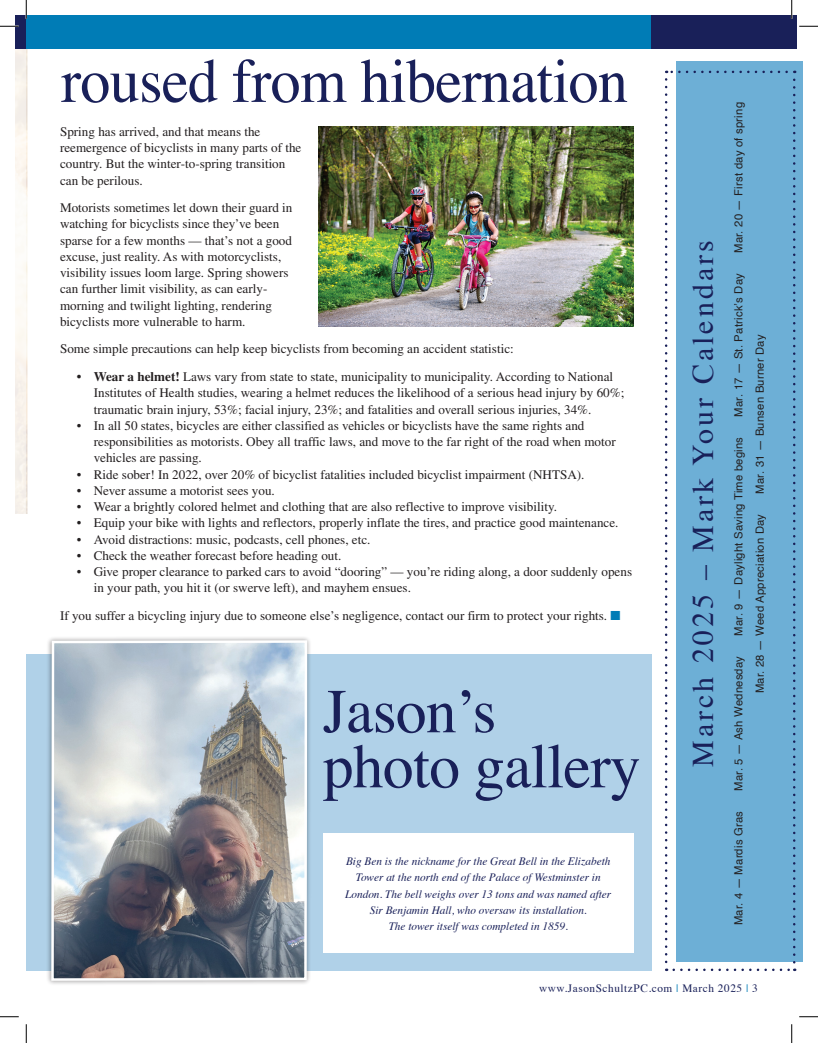
<style>
.page{position:relative;width:818px;height:1043px;background:#fff}
.page>*{position:absolute;margin:0;border:0;box-sizing:border-box;transform-origin:0 0}
.t1{font:62.5px "Times";letter-spacing:-.01em;color:#192059;scale:.96 1}
.t2{font:62.5px/55px "Times";letter-spacing:-.01em;color:#192059}
.t3{font:30px "Times";letter-spacing:.1em;color:#192059}
.t4{font:13.12px/16.2px "Times LT Std";color:#231f20}
.t5{font:italic 11.25px/16.2px "Times";color:#192059;text-align:center}
.t6{font:11.25px "Helvetica";letter-spacing:.02em;color:#231f20}
.t7{font:11.25px "Times";letter-spacing:.05em;color:#192059}
.s1{font-weight:700}
.s2{color:#007cb6}
</style>
<div class="page">
<div style="left:15px;top:15px;width:11px;height:34px;background:#192059"></div>
<img style="left:318px;top:127px;width:315px;height:199px">
<div style="left:26px;top:15px;width:625px;height:34px;background:#007cb6"></div>
<div style="left:651px;top:15px;width:146px;height:34px;background:#192059"></div>
<div style="left:676px;top:61px;width:126px;height:900px;background:#6dafd6"></div>
<svg style="left:665px;top:79px;width:2px;height:892px"></svg>
<svg style="left:673px;top:968px;width:122px;height:3px"></svg>
<svg style="left:792px;top:71px;width:3px;height:891px"></svg>
<svg style="left:666px;top:71px;width:120px;height:2px"></svg>
<div style="left:26px;top:654px;width:625px;height:317px;background:#b0d1e8"></div>
<div style="left:46px;top:635px;width:266px;height:350px;background:#231f20;opacity:.4"></div>
<svg style="left:50px;top:639px;width:258px;height:343px;background:#9da2a8"></svg>
<div style="left:323px;top:833px;width:310px;height:120px;background:#fff"></div>
<svg style="left:0;top:25px;width:19px;height:2px"></svg>
<svg style="left:799px;top:25px;width:19px;height:2px"></svg>
<svg style="left:0;top:1016px;width:19px;height:1px"></svg>
<svg style="left:799px;top:1016px;width:19px;height:1px"></svg>
<svg style="left:25px;top:0;width:2px;height:19px"></svg>
<svg style="left:25px;top:1024px;width:2px;height:18px"></svg>
<svg style="left:790px;top:0;width:2px;height:19px"></svg>
<svg style="left:791px;top:1024px;width:1px;height:18px"></svg>
<h1 class="t1" style="left:61px;top:22px;width:592px">roused from hibernation</h1>
<p class="t4" style="left:60px;top:123px;width:243px">Spring has arrived, and that means the reemergence of bicyclists in many parts of the country. But the winter-to-spring transition can be perilous.</p>
<p class="t4" style="left:60px;top:199px;width:234px">Motorists sometimes let down their guard in watching for bicyclists since they’ve been sparse for a few months — that’s not a good excuse, just reality. As with motorcyclists, visibility issues loom large. Spring showers can further limit visibility, as can early&shy;morning and twilight lighting, rendering bicyclists more vulnerable to harm.</p>
<p class="t4" style="left:60px;top:341px;width:455px">Some simple precautions can help keep bicyclists from becoming an accident statistic:</p>
<p class="t4" style="left:94px;top:368px;width:532px;text-indent:-17px"><span class="s1">• Wear a helmet!</span> Laws vary from state to state, municipality to municipality. According to National<br>Institutes of Health studies, wearing a helmet reduces the likelihood of a serious head injury by 60%; traumatic brain injury, 53%; facial injury, 23%; and fatalities and overall serious injuries, 34%.</p>
<p class="t4" style="left:94px;top:417px;width:523px;text-indent:-17px">• In all 50 states, bicycles are either classified as vehicles or bicyclists have the same rights and responsibilities as motorists. Obey all traffic laws, and move to the far right of the road when motor vehicles are passing.</p>
<p class="t4" style="left:77px;top:466px;width:509px">• Ride sober! In 2022, over 20% of bicyclist fatalities included bicyclist impairment (NHTSA).</p>
<p class="t4" style="left:77px;top:482px;width:199px">• Never assume a motorist sees you.</p>
<p class="t4" style="left:77px;top:498px;width:481px">• Wear a brightly colored helmet and clothing that are also reflective to improve visibility.</p>
<p class="t4" style="left:77px;top:514px;width:543px">• Equip your bike with lights and reflectors, properly inflate the tires, and practice good maintenance.</p>
<p class="t4" style="left:77px;top:531px;width:295px">• Avoid distractions: music, podcasts, cell phones, etc.</p>
<p class="t4" style="left:77px;top:547px;width:266px">• Check the weather forecast before heading out.</p>
<p class="t4" style="left:94px;top:563px;width:539px;text-indent:-17px">• Give proper clearance to parked cars to avoid “dooring” — you’re riding along, a door suddenly opens in your path, you hit it (or swerve left), and mayhem ensues.</p>
<p class="t4" style="left:60px;top:607px;width:562px">If you suffer a bicycling injury due to someone else’s negligence, contact our firm to protect your rights. <span class="s2">■</span></p>
<h1 class="t2" style="left:323px;top:678px;width:319px">Jason’s photo gallery</h1>
<p class="t5" style="left:345px;top:852px;width:267px">Big Ben is the nickname for the Great Bell in the Elizabeth Tower at the north end of the Palace of Westminster in London. The bell weighs over 13 tons and was named after Sir Benjamin Hall, who oversaw its installation.<br>The tower itself was completed in 1859.</p>
<h2 class="t3" style="left:675px;top:767px;width:528px;rotate:-90deg">March 2025 – Mark Your Calendars</h2>
<p class="t6" style="left:730px;top:253px;width:152px;rotate:-90deg">Mar. 20 — First day of spring</p>
<p class="t6" style="left:730px;top:416px;width:145px;rotate:-90deg">Mar. 17 — St. Patrick’s Day</p>
<p class="t6" style="left:730px;top:635px;width:200px;rotate:-90deg">Mar. 9 — Daylight Saving Time begins</p>
<p class="t6" style="left:730px;top:790px;width:136px;rotate:-90deg">Mar. 5 — Ash Wednesday</p>
<p class="t6" style="left:730px;top:925px;width:116px;rotate:-90deg">Mar. 4 — Mardis Gras</p>
<p class="t6" style="left:751px;top:493px;width:161px;rotate:-90deg">Mar. 31 — Bunsen Burner Day</p>
<p class="t6" style="left:751px;top:693px;width:181px;rotate:-90deg">Mar. 28 — Weed Appreciation Day</p>
<p class="t7" style="left:539px;top:977px;width:220px">www.JasonSchultzPC.com <span class="s2">|</span> March 2025 <span class="s2">|</span> 3</p>
</div>
